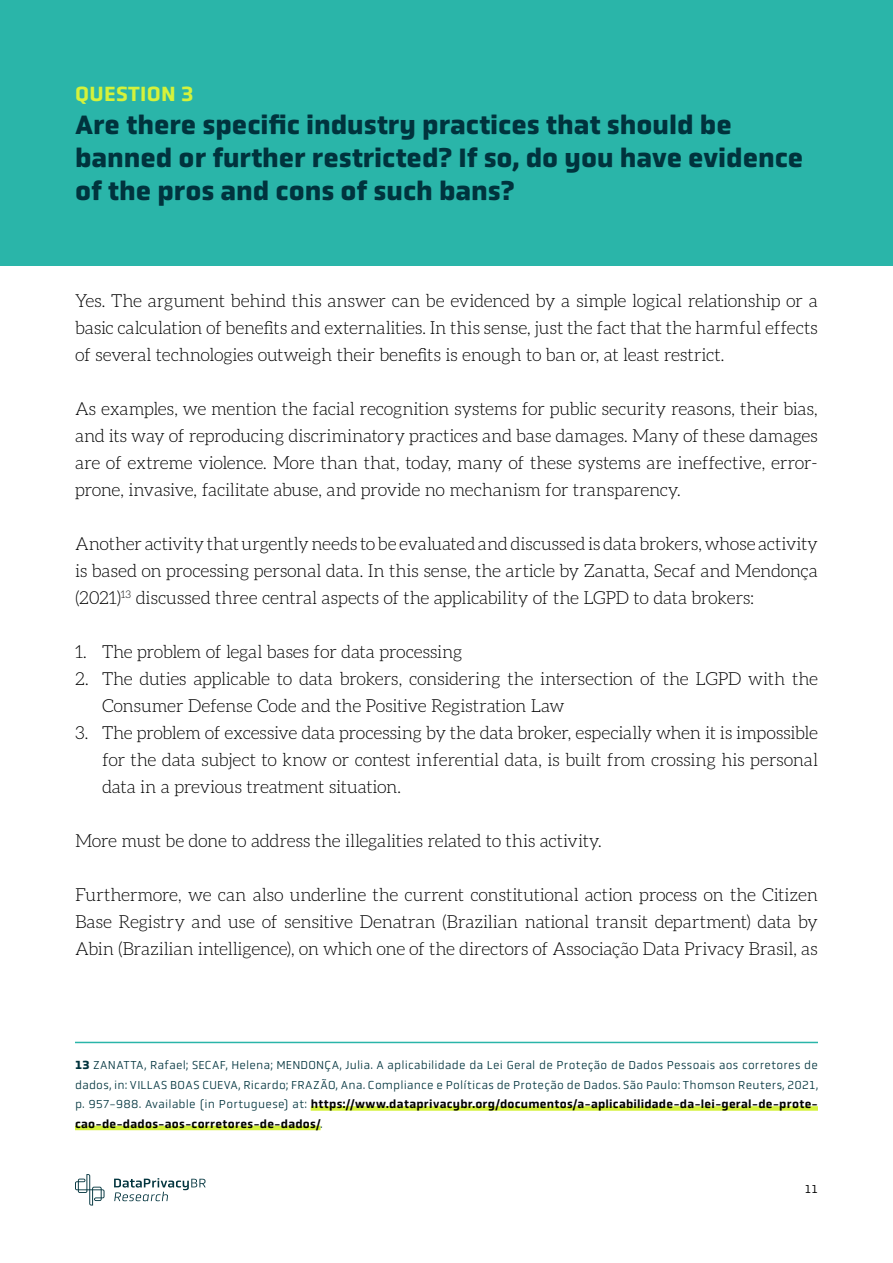
<style>
.page{position:relative;width:893px;height:1263px;background:#fff}
.page>*{position:absolute;margin:0;border:0;box-sizing:border-box;transform-origin:0 0}
.t1{font:700 27px/33px "Obvia";color:#00333d}
.t2{font:600 21px "Obvia";letter-spacing:.015em;color:#d5f23b}
.t3{font:300 18px/27px "Aleo";letter-spacing:-.015em;color:#000;text-align:justify}
.footnotes{font:300 12px/19.5px "Obvia";letter-spacing:.025em;color:#00333d;text-align:justify}
.t4{font:12px "Obvia";color:#000}
.s1{font-weight:700}
.s2{font-weight:500;color:#000}
</style>
<div class="page">
<svg style="left:114px;top:1178px;width:92px;height:23px"></svg>
<svg style="left:75px;top:1174px;width:29px;height:31px"></svg>
<div style="left:0;top:0;width:893px;height:266px;background:#2ab5a9"></div>
<hr style="left:75px;top:1042px;width:743px;height:1px;background:#2ab5a9">
<div style="left:311px;top:1106px;width:507px;height:5px;background:#d5f23b"></div>
<hr style="left:75px;top:1126px;width:246px;height:4px;background:#d5f23b">
<p class="t2" style="left:75px;top:81px;width:120px">QUESTION 3</p>
<p class="t1" style="left:75px;top:108px;width:730px">Are there specific industry practices that should be banned or further restricted? If so, do you have evidence of the pros and cons of such bans?</p>
<p class="t3" style="left:75px;top:287px;width:744px">Yes. The argument behind this answer can be evidenced by a simple logical relationship or a basic calculation of benefits and externalities. In this sense, just the fact that the harmful effects of several technologies outweigh their benefits is enough to ban or, at least restrict.</p>
<p class="t3" style="left:75px;top:395px;width:744px">As examples, we mention the facial recognition systems for public security reasons, their bias, and its way of reproducing discriminatory practices and base damages. Many of these damages are of extreme violence. More than that, today, many of these systems are ineffective, error&shy;prone, invasive, facilitate abuse, and provide no mechanism for transparency.</p>
<p class="t3" style="left:75px;top:530px;width:744px">Another activity that urgently needs to be evaluated and discussed is data brokers, whose activity is based on processing personal data. In this sense, the article by Zanatta, Secaf and Mendonça (2021)<sup>13</sup> discussed three central aspects of the applicability of the LGPD to data brokers:</p>
<p class="t3" style="left:75px;top:638px;width:389px">1. The problem of legal bases for data processing</p>
<p class="t3" style="left:102px;top:665px;width:718px;text-indent:-27px">2. The duties applicable to data brokers, considering the intersection of the LGPD with the<br>Consumer Defense Code and the Positive Registration Law</p>
<p class="t3" style="left:102px;top:719px;width:717px;text-indent:-27px">3. The problem of excessive data processing by the data broker, especially when it is impossible for the data subject to know or contest inferential data, is built from crossing his personal data in a previous treatment situation.</p>
<p class="t3" style="left:75px;top:827px;width:528px">More must be done to address the illegalities related to this activity.</p>
<p class="t3" style="left:75px;top:881px;width:744px">Furthermore, we can also underline the current constitutional action process on the Citizen Base Registry and use of sensitive Denatran (Brazilian national transit department) data by Abin (Brazilian intelligence), on which one of the directors of Associação Data Privacy Brasil, as</p>
<p class="footnotes" style="left:75px;top:1056px;width:744px"><span class="s1">13</span> ZANATTA, Rafael; SECAF, Helena; MENDONÇA, Julia. A aplicabilidade da Lei Geral de Proteção de Dados Pessoais aos corretores de dados, in: VILLAS BOAS CUEVA, Ricardo; FRAZÃO, Ana. Compliance e Políticas de Proteção de Dados. São Paulo: Thomson Reuters, 2021, p. 957-988. Available (in Portuguese) at: <span class="s2">https://www.dataprivacybr.org/documentos/a-aplicabilidade-da-lei-geral-de-prote&shy;cao-de-dados-aos-corretores-de-dados/</span>.</p>
<p class="t4" style="left:805px;top:1182px;width:15px">11</p>
</div>
